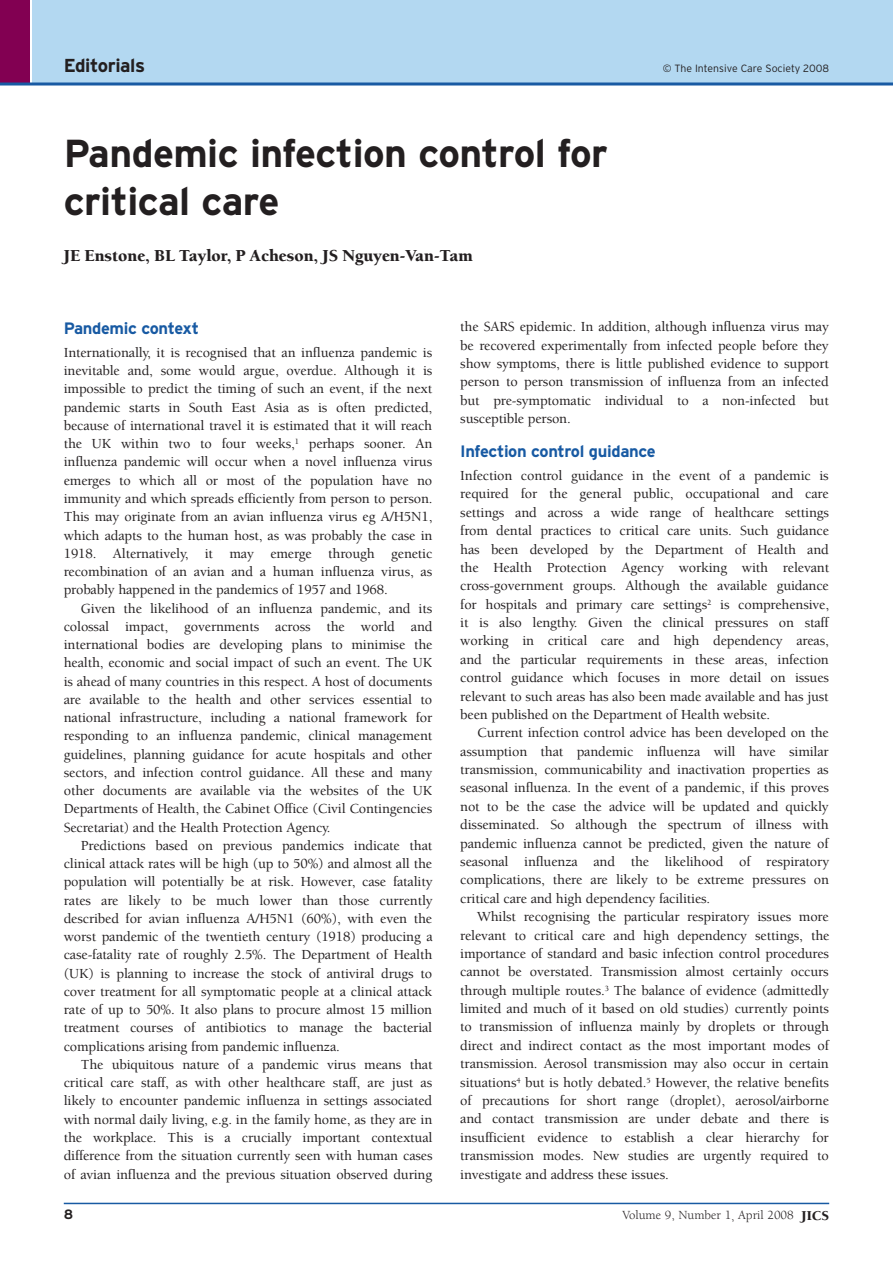
<style>
.page{position:relative;width:893px;height:1263px;background:#fff}
.page>*{position:absolute;margin:0;border:0;box-sizing:border-box;transform-origin:0 0}
.t1{font:700 39px/48px "Interstate";letter-spacing:-.015em;color:#231f20}
.t2{font:700 18.75px "Interstate";letter-spacing:-.02em;color:#231f20}
.t3{font:900 17.25px "Berkeley";color:#231f20}
.t4{font:700 16.5px "Interstate";letter-spacing:-.02em;color:#185aa3}
.t5{font:500 14.25px/18.3px "Berkeley";letter-spacing:-.01em;color:#231f20;text-align:justify}
.t6{font:700 13.5px "Interstate";color:#231f20}
.t7{font:12.75px "Berkeley";color:#231f20}
.t8{font:300 10.5px "Interstate";color:#231f20}
.s1{font-weight:900;font-size:13.95px}
</style>
<div class="page">
<div style="left:0;top:0;width:30px;height:84px;background:#820052"></div>
<div style="left:33px;top:0;width:860px;height:85px;background:#b3d8f1"></div>
<hr style="left:0;top:82px;width:893px;height:3px;background:#185aa3">
<hr style="left:64px;top:1203px;width:765px;height:1px;background:#185aa3">
<h2 class="t2" style="left:64px;top:55px;width:83px">Editorials</h2>
<p class="t8" style="left:663px;top:62px;width:168px">© The Intensive Care Society 2008</p>
<h1 class="t1" style="left:64px;top:130px;width:546px">Pandemic infection control for critical care</h1>
<p class="t3" style="left:64px;top:248px;width:411px">JE Enstone, BL Taylor, P Acheson, JS Nguyen-Van-Tam</p>
<p class="t4" style="left:64px;top:319px;width:137px">Pandemic context</p>
<p class="t5" style="left:64px;top:344px;width:370px">Internationally, it is recognised that an influenza pandemic is inevitable and, some would argue, overdue. Although it is impossible to predict the timing of such an event, if the next pandemic starts in South East Asia as is often predicted, because of international travel it is estimated that it will reach the UK within two to four weeks,<sup>1</sup> perhaps sooner. An influenza pandemic will occur when a novel influenza virus emerges to which all or most of the population have no immunity and which spreads efficiently from person to person.<br>This may originate from an avian influenza virus eg A/H5N1, which adapts to the human host, as was probably the case in 1918. Alternatively, it may emerge through genetic recombination of an avian and a human influenza virus, as probably happened in the pandemics of 1957 and 1968.</p>
<p class="t5" style="left:64px;top:600px;width:370px;text-indent:17px">Given the likelihood of an influenza pandemic, and its colossal impact, governments across the world and international bodies are developing plans to minimise the health, economic and social impact of such an event. The UK is ahead of many countries in this respect. A host of documents are available to the health and other services essential to national infrastructure, including a national framework for responding to an influenza pandemic, clinical management guidelines, planning guidance for acute hospitals and other sectors, and infection control guidance. All these and many other documents are available via the websites of the UK Departments of Health, the Cabinet Office (Civil Contingencies Secretariat) and the Health Protection Agency.</p>
<p class="t5" style="left:64px;top:837px;width:371px;text-indent:17px">Predictions based on previous pandemics indicate that clinical attack rates will be high (up to 50%) and almost all the population will potentially be at risk. However, case fatality rates are likely to be much lower than those currently described for avian influenza A/H5N1 (60%), with even the worst pandemic of the twentieth century (1918) producing a case-fatality rate of roughly 2.5%. The Department of Health (UK) is planning to increase the stock of antiviral drugs to cover treatment for all symptomatic people at a clinical attack rate of up to 50%. It also plans to procure almost 15 million treatment courses of antibiotics to manage the bacterial complications arising from pandemic influenza.</p>
<p class="t5" style="left:64px;top:1056px;width:370px;text-indent:17px">The ubiquitous nature of a pandemic virus means that critical care staff, as with other healthcare staff, are just as likely to encounter pandemic influenza in settings associated with normal daily living, e.g. in the family home, as they are in the workplace. This is a crucially important contextual difference from the situation currently seen with human cases of avian influenza and the previous situation observed during</p>
<p class="t5" style="left:460px;top:319px;width:370px">the SARS epidemic. In addition, although influenza virus may be recovered experimentally from infected people before they show symptoms, there is little published evidence to support person to person transmission of influenza from an infected but pre-symptomatic individual to a non-infected but susceptible person.</p>
<p class="t4" style="left:460px;top:442px;width:197px">Infection control guidance</p>
<p class="t5" style="left:460px;top:467px;width:370px">Infection control guidance in the event of a pandemic is required for the general public, occupational and care settings and across a wide range of healthcare settings from dental practices to critical care units. Such guidance has been developed by the Department of Health and the Health Protection Agency working with relevant cross-government groups. Although the available guidance for hospitals and primary care settings<sup>2</sup> is comprehensive, it is also lengthy. Given the clinical pressures on staff working in critical care and high dependency areas, and the particular requirements in these areas, infection control guidance which focuses in more detail on issues relevant to such areas has also been made available and has just been published on the Department of Health website.</p>
<p class="t5" style="left:460px;top:725px;width:370px;text-indent:17px">Current infection control advice has been developed on the assumption that pandemic influenza will have similar transmission, communicability and inactivation properties as seasonal influenza. In the event of a pandemic, if this proves not to be the case the advice will be updated and quickly disseminated. So although the spectrum of illness with pandemic influenza cannot be predicted, given the nature of seasonal influenza and the likelihood of respiratory complications, there are likely to be extreme pressures on critical care and high dependency facilities.</p>
<p class="t5" style="left:460px;top:909px;width:371px;text-indent:17px">Whilst recognising the particular respiratory issues more relevant to critical care and high dependency settings, the importance of standard and basic infection control procedures cannot be overstated. Transmission almost certainly occurs through multiple routes.<sup>3</sup> The balance of evidence (admittedly limited and much of it based on old studies) currently points to transmission of influenza mainly by droplets or through direct and indirect contact as the most important modes of transmission. Aerosol transmission may also occur in certain situations<sup>4</sup> but is hotly debated.<sup>5</sup> However, the relative benefits of precautions for short range (droplet), aerosol/airborne and contact transmission are under debate and there is insufficient evidence to establish a clear hierarchy for transmission modes. New studies are urgently required to investigate and address these issues.</p>
<p class="t6" style="left:64px;top:1207px;width:11px">8</p>
<p class="t7" style="left:622px;top:1210px;width:208px">Volume 9, Number 1, April 2008 <span class="s1">JICS</span></p>
</div>
